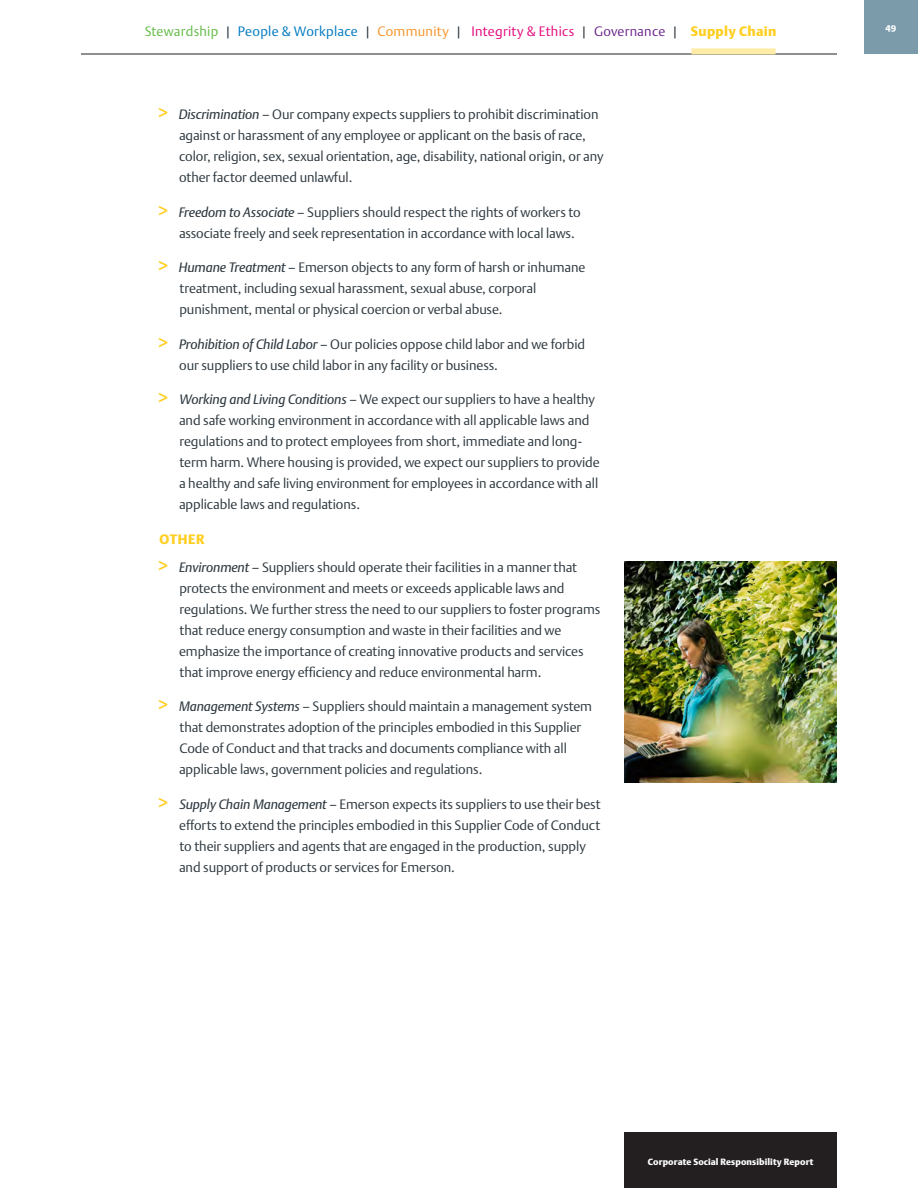
<style>
.page{position:relative;width:918px;height:1188px;background:#fff}
.page>*{position:absolute;margin:0;border:0;box-sizing:border-box;transform-origin:0 0}
.t1{font:13.5px/21px "DTL Argo ST Light";letter-spacing:-.005em;color:#2d383f}
.t2{font:13.5px "DTL Argo ST Light";letter-spacing:.02em;color:#0079c1}
.t3{font:13.5px "DTL Argo ST Black";letter-spacing:.05em;color:#ffcf22}
.t4{font:9px "DTL Argo ST Black";letter-spacing:.01em;color:#fff}
.s1{color:#62bb46}
.s2{color:#2d383f}
.s3{color:#f79428}
.s4{color:#e30a7c}
.s5{color:#6e298d}
.s6{font-family:"DTL Argo ST Black";color:#ffcf22}
.s7{font-family:"DTL Argo ST";font-size:18px;color:#ffcf22}
.s8{font-family:"DTL Argo ST";font-style:italic}
</style>
<div class="page">
<div style="left:624px;top:1133px;width:213px;height:55px;background:#231f20"></div>
<div style="left:864px;top:0;width:54px;height:54px;background:#7b9baa"></div>
<hr style="left:81px;top:54px;width:756px;height:1px;background:#231f20">
<img style="left:624px;top:562px;width:213px;height:221px">
<div style="left:691px;top:48px;width:85px;height:6px;background:#ffeca7"></div>
<p class="t2" style="left:145px;top:23px;width:633px"><span class="s1">Stewardship</span> <span class="s2">|</span> People &amp; Workplace <span class="s2">|</span> <span class="s3">Community</span> <span class="s2">|</span> <span class="s4">Integrity &amp; Ethics</span> <span class="s2">|</span> <span class="s5">Governance</span> <span class="s2">|</span> <span class="s6">Supply Chain</span></p>
<p class="t1" style="left:179px;top:104px;width:426px;text-indent:-21px"><span class="s7">&gt;</span> <span class="s8">Discrimination</span> – Our company expects suppliers to prohibit discrimination against or harassment of any employee or applicant on the basis of race, color, religion, sex, sexual orientation, age, disability, national origin, or any other factor deemed unlawful.</p>
<p class="t1" style="left:179px;top:202px;width:403px;text-indent:-21px"><span class="s7">&gt;</span> <span class="s8">Freedom to Associate</span> – Suppliers should respect the rights of workers to associate freely and seek representation in accordance with local laws.</p>
<p class="t1" style="left:179px;top:257px;width:408px;text-indent:-21px"><span class="s7">&gt;</span> <span class="s8">Humane Treatment</span> – Emerson objects to any form of harsh or inhumane treatment, including sexual harassment, sexual abuse, corporal punishment, mental or physical coercion or verbal abuse.</p>
<p class="t1" style="left:179px;top:334px;width:407px;text-indent:-21px"><span class="s7">&gt;</span> <span class="s8">Prohibition of Child Labor</span> – Our policies oppose child labor and we forbid our suppliers to use child labor in any facility or business.</p>
<p class="t1" style="left:179px;top:389px;width:422px;text-indent:-21px"><span class="s7">&gt;</span> <span class="s8">Working and Living Conditions</span> – We expect our suppliers to have a healthy and safe working environment in accordance with all applicable laws and regulations and to protect employees from short, immediate and long&shy;term harm. Where housing is provided, we expect our suppliers to provide a healthy and safe living environment for employees in accordance with all applicable laws and regulations.</p>
<p class="t3" style="left:159px;top:531px;width:47px">OTHER</p>
<p class="t1" style="left:179px;top:556px;width:423px;text-indent:-21px"><span class="s7">&gt;</span> <span class="s8">Environment</span> – Suppliers should operate their facilities in a manner that protects the environment and meets or exceeds applicable laws and regulations. We further stress the need to our suppliers to foster programs that reduce energy consumption and waste in their facilities and we emphasize the importance of creating innovative products and services that improve energy efficiency and reduce environmental harm.</p>
<p class="t1" style="left:179px;top:696px;width:415px;text-indent:-21px"><span class="s7">&gt;</span> <span class="s8">Management Systems</span> – Suppliers should maintain a management system that demonstrates adoption of the principles embodied in this Supplier Code of Conduct and that tracks and documents compliance with all applicable laws, government policies and regulations.</p>
<p class="t1" style="left:179px;top:793px;width:423px;text-indent:-21px"><span class="s7">&gt;</span> <span class="s8">Supply Chain Management</span> – Emerson expects its suppliers to use their best efforts to extend the principles embodied in this Supplier Code of Conduct to their suppliers and agents that are engaged in the production, supply and support of products or services for Emerson.</p>
<p class="t4" style="left:886px;top:22px;width:12px">49</p>
<p class="t4" style="left:648px;top:1157px;width:167px">Corporate Social Responsibility Report</p>
</div>
